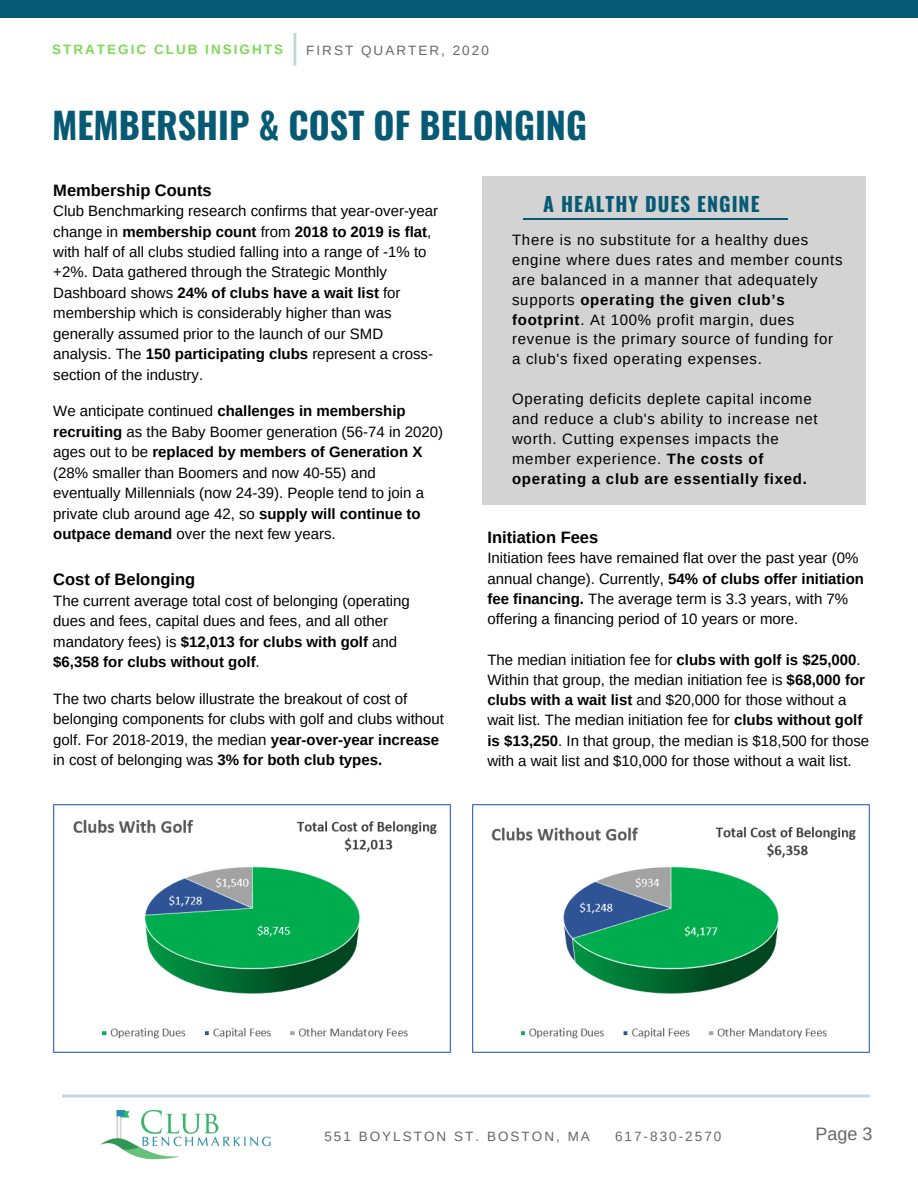
<style>
.page{position:relative;width:918px;height:1188px;background:#fff}
.page>*{position:absolute;margin:0;border:0;box-sizing:border-box;transform-origin:0 0}
.t1{font:700 36px "Oswald";color:#075a73}
.t2{font:700 19.8px "Oswald";letter-spacing:.05em;color:#075a73}
.t3{font:18px "Arimo";color:#666}
.t4{font:700 16.5px "Arimo";color:#000}
.t5{font:15px/20.4px "Arimo";color:#000}
.t6{font:15px/20px "Arimo";letter-spacing:.05em;color:#000}
.t7{font:13.5px "Arimo";letter-spacing:.15em;color:#666}
.t8{font:700 13.5px "Arimo";letter-spacing:.15em;color:#7ed957}
.s1{font-weight:700}
</style>
<div class="page">
<img style="left:100px;top:1109px;width:171px;height:51px">
<hr style="left:62px;top:1095px;width:808px;height:2px;background:#c1d6dc">
<svg style="left:294px;top:33px;width:2px;height:33px"></svg>
<img style="left:53px;top:805px;width:397px;height:247px">
<img style="left:473px;top:805px;width:397px;height:247px">
<div style="left:482px;top:176px;width:383px;height:328px;background:#d2d3d2"></div>
<hr style="left:524px;top:219px;width:264px;height:1px;background:#075a73">
<div style="left:0;top:0;width:918px;height:18px;background:#075a73"></div>
<p class="t8" style="left:52px;top:42px;width:232px">STRATEGIC CLUB INSIGHTS</p>
<p class="t7" style="left:306px;top:42px;width:184px">FIRST QUARTER, 2020</p>
<h1 class="t1" style="left:52px;top:97px;width:536px">MEMBERSHIP &amp; COST OF BELONGING</h1>
<p class="t4" style="left:53px;top:181px;width:160px">Membership Counts</p>
<p class="t5" style="left:53px;top:201px;width:386px">Club Benchmarking research confirms that year-over-year change in <span class="s1">membership count</span> from <span class="s1">2018 to 2019 is flat</span>, with half of all clubs studied falling into a range of -1% to +2%. Data gathered through the Strategic Monthly Dashboard shows <span class="s1">24% of clubs have a wait list</span> for membership which is considerably higher than was generally assumed prior to the launch of our SMD analysis. The <span class="s1">150 participating clubs</span> represent a cross&shy;section of the industry.</p>
<p class="t5" style="left:53px;top:401px;width:391px">We anticipate continued <span class="s1">challenges in membership recruiting</span> as the Baby Boomer generation (56-74 in 2020) ages out to be <span class="s1">replaced by members of Generation X </span>(28% smaller than Boomers and now 40-55) and eventually Millennials (now 24-39). People tend to join a private club around age 42, so <span class="s1">supply will continue to outpace demand</span> over the next few years.</p>
<p class="t4" style="left:53px;top:570px;width:143px">Cost of Belonging</p>
<p class="t5" style="left:53px;top:590px;width:358px">The current average total cost of belonging (operating dues and fees, capital dues and fees, and all other mandatory fees) is <span class="s1">$12,013 for clubs with golf</span> and <span class="s1">$6,358 for clubs without golf</span>.</p>
<p class="t5" style="left:53px;top:688px;width:392px">The two charts below illustrate the breakout of cost of belonging components for clubs with golf and clubs without golf. For 2018-2019, the median <span class="s1">year-over-year increase </span>in cost of belonging was <span class="s1">3% for both club types.</span></p>
<h2 class="t2" style="left:543px;top:188px;width:218px">A HEALTHY DUES ENGINE</h2>
<p class="t6" style="left:512px;top:230px;width:332px">There is no substitute for a healthy dues engine where dues rates and member counts are balanced in a manner that adequately supports <span class="s1">operating the given club’s footprint</span>. At 100% profit margin, dues revenue is the primary source of funding for a club's fixed operating expenses.</p>
<p class="t6" style="left:512px;top:389px;width:307px">Operating deficits deplete capital income and reduce a club's ability to increase net worth. Cutting expenses impacts the member experience. <span class="s1">The costs of operating a club are essentially fixed.</span></p>
<p class="t4" style="left:487px;top:528px;width:112px">Initiation Fees</p>
<p class="t5" style="left:487px;top:548px;width:378px">Initiation fees have remained flat over the past year (0% annual change). Currently, <span class="s1">54% of clubs offer initiation fee financing.</span> The average term is 3.3 years, with 7% offering a financing period of 10 years or more.</p>
<p class="t5" style="left:487px;top:649px;width:383px">The median initiation fee for <span class="s1">clubs with golf is $25,000</span>.<br>Within that group, the median initiation fee is <span class="s1">$68,000 for clubs with a wait list</span> and $20,000 for those without a wait list. The median initiation fee for <span class="s1">clubs without golf is $13,250</span>. In that group, the median is $18,500 for those with a wait list and $10,000 for those without a wait list.</p>
<p class="t7" style="left:324px;top:1128px;width:267px">551 BOYLSTON ST. BOSTON, MA</p>
<p class="t7" style="left:615px;top:1128px;width:108px">617-830-2570</p>
<p class="t3" style="left:815px;top:1124px;width:59px">Page 3</p>
</div>
